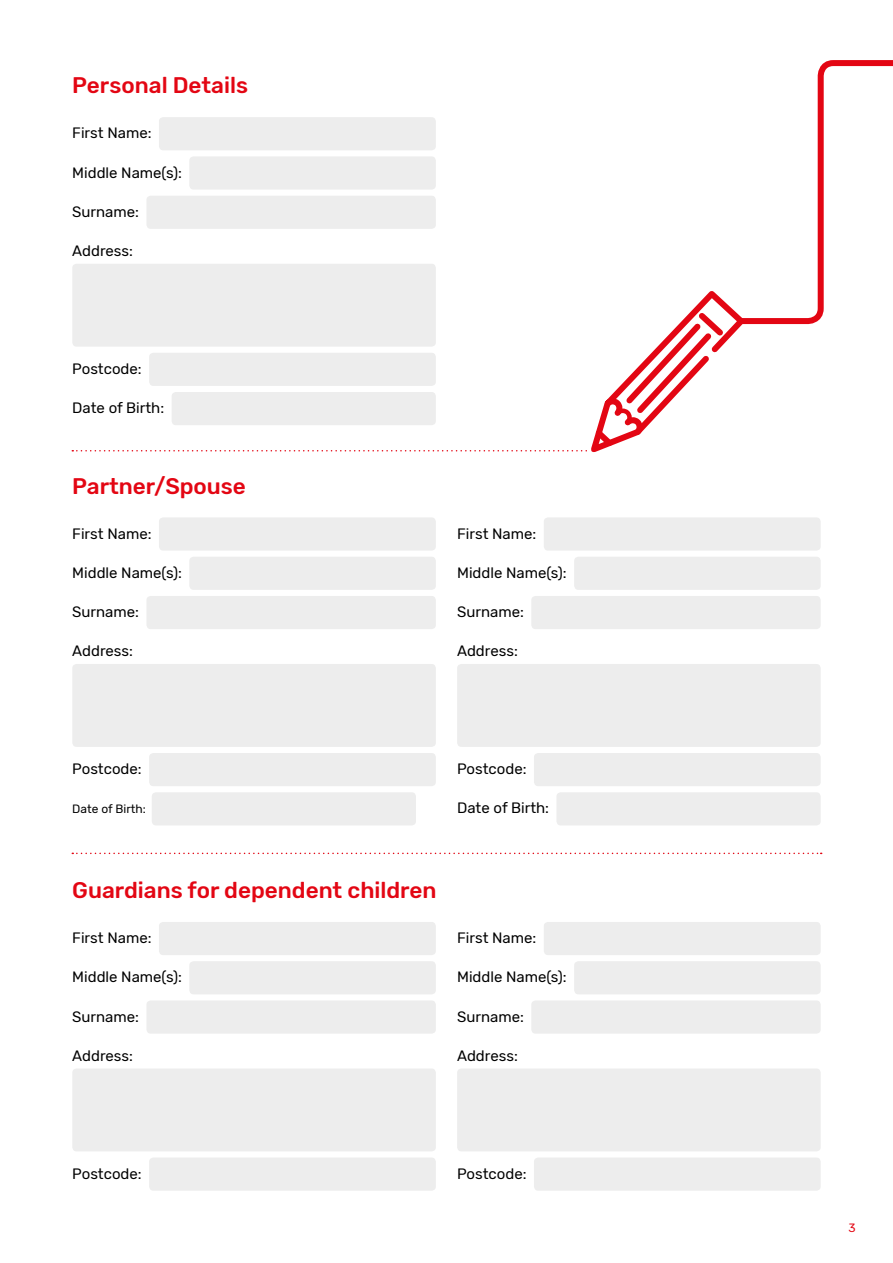
<style>
.page{position:relative;width:893px;height:1263px;background:#fff}
.page>*{position:absolute;margin:0;border:0;box-sizing:border-box;transform-origin:0 0}
.t1{font:500 22.5px "Rubik";color:#e30613}
.t2{font:15px "Rubik";color:#000}
.t3{font:12px "Rubik";color:#000}
.t4{font:12px "Rubik";color:#e30613}
</style>
<div class="page">
<div style="left:159px;top:517px;width:277px;height:34px;background:#ededed;border-radius:4px"></div>
<div style="left:189px;top:557px;width:247px;height:33px;background:#ededed;border-radius:4px"></div>
<div style="left:146px;top:596px;width:290px;height:33px;background:#ededed;border-radius:4px"></div>
<div style="left:72px;top:664px;width:364px;height:83px;background:#ededed;border-radius:4px"></div>
<div style="left:149px;top:753px;width:287px;height:33px;background:#ededed;border-radius:4px"></div>
<div style="left:152px;top:792px;width:264px;height:33px;background:#ededed;border-radius:4px"></div>
<div style="left:544px;top:517px;width:277px;height:34px;background:#ededed;border-radius:4px"></div>
<div style="left:574px;top:557px;width:247px;height:33px;background:#ededed;border-radius:4px"></div>
<div style="left:531px;top:596px;width:290px;height:33px;background:#ededed;border-radius:4px"></div>
<div style="left:457px;top:664px;width:364px;height:83px;background:#ededed;border-radius:4px"></div>
<div style="left:534px;top:753px;width:287px;height:33px;background:#ededed;border-radius:4px"></div>
<div style="left:556px;top:792px;width:265px;height:33px;background:#ededed;border-radius:4px"></div>
<div style="left:159px;top:922px;width:277px;height:33px;background:#ededed;border-radius:4px"></div>
<div style="left:189px;top:961px;width:247px;height:33px;background:#ededed;border-radius:4px"></div>
<div style="left:146px;top:1000px;width:290px;height:34px;background:#ededed;border-radius:4px"></div>
<div style="left:72px;top:1068px;width:364px;height:83px;background:#ededed;border-radius:4px"></div>
<div style="left:149px;top:1157px;width:287px;height:34px;background:#ededed;border-radius:4px"></div>
<div style="left:544px;top:922px;width:277px;height:33px;background:#ededed;border-radius:4px"></div>
<div style="left:574px;top:961px;width:247px;height:33px;background:#ededed;border-radius:4px"></div>
<div style="left:531px;top:1000px;width:290px;height:34px;background:#ededed;border-radius:4px"></div>
<div style="left:457px;top:1068px;width:364px;height:83px;background:#ededed;border-radius:4px"></div>
<div style="left:534px;top:1157px;width:287px;height:34px;background:#ededed;border-radius:4px"></div>
<svg style="left:72px;top:60px;width:821px;height:393px"></svg>
<svg style="left:72px;top:853px;width:750px;height:1px"></svg>
<h1 class="t1" style="left:72px;top:73px;width:177px">Personal Details</h1>
<p class="t2" style="left:72px;top:125px;width:81px">First Name:</p>
<p class="t2" style="left:72px;top:164px;width:111px">Middle Name(s):</p>
<p class="t2" style="left:72px;top:203px;width:68px">Surname:</p>
<p class="t2" style="left:72px;top:242px;width:62px">Address:</p>
<p class="t2" style="left:72px;top:360px;width:71px">Postcode:</p>
<p class="t2" style="left:72px;top:399px;width:93px">Date of Birth:</p>
<h1 class="t1" style="left:72px;top:473px;width:175px">Partner/Spouse</h1>
<p class="t2" style="left:72px;top:525px;width:81px">First Name:</p>
<p class="t2" style="left:72px;top:564px;width:111px">Middle Name(s):</p>
<p class="t2" style="left:72px;top:603px;width:68px">Surname:</p>
<p class="t2" style="left:72px;top:643px;width:62px">Address:</p>
<p class="t2" style="left:457px;top:525px;width:81px">First Name:</p>
<p class="t2" style="left:457px;top:564px;width:111px">Middle Name(s):</p>
<p class="t2" style="left:457px;top:603px;width:68px">Surname:</p>
<p class="t2" style="left:457px;top:643px;width:62px">Address:</p>
<p class="t2" style="left:72px;top:760px;width:71px">Postcode:</p>
<p class="t3" style="left:72px;top:802px;width:75px">Date of Birth:</p>
<p class="t2" style="left:457px;top:760px;width:71px">Postcode:</p>
<p class="t2" style="left:457px;top:800px;width:93px">Date of Birth:</p>
<h1 class="t1" style="left:72px;top:877px;width:366px">Guardians for dependent children</h1>
<p class="t2" style="left:72px;top:929px;width:81px">First Name:</p>
<p class="t2" style="left:72px;top:969px;width:111px">Middle Name(s):</p>
<p class="t2" style="left:72px;top:1008px;width:68px">Surname:</p>
<p class="t2" style="left:72px;top:1047px;width:62px">Address:</p>
<p class="t2" style="left:457px;top:929px;width:81px">First Name:</p>
<p class="t2" style="left:457px;top:969px;width:111px">Middle Name(s):</p>
<p class="t2" style="left:457px;top:1008px;width:68px">Surname:</p>
<p class="t2" style="left:457px;top:1047px;width:62px">Address:</p>
<p class="t2" style="left:72px;top:1165px;width:71px">Postcode:</p>
<p class="t2" style="left:457px;top:1165px;width:71px">Postcode:</p>
<p class="t4" style="left:849px;top:1221px;width:9px">3</p>
</div>
